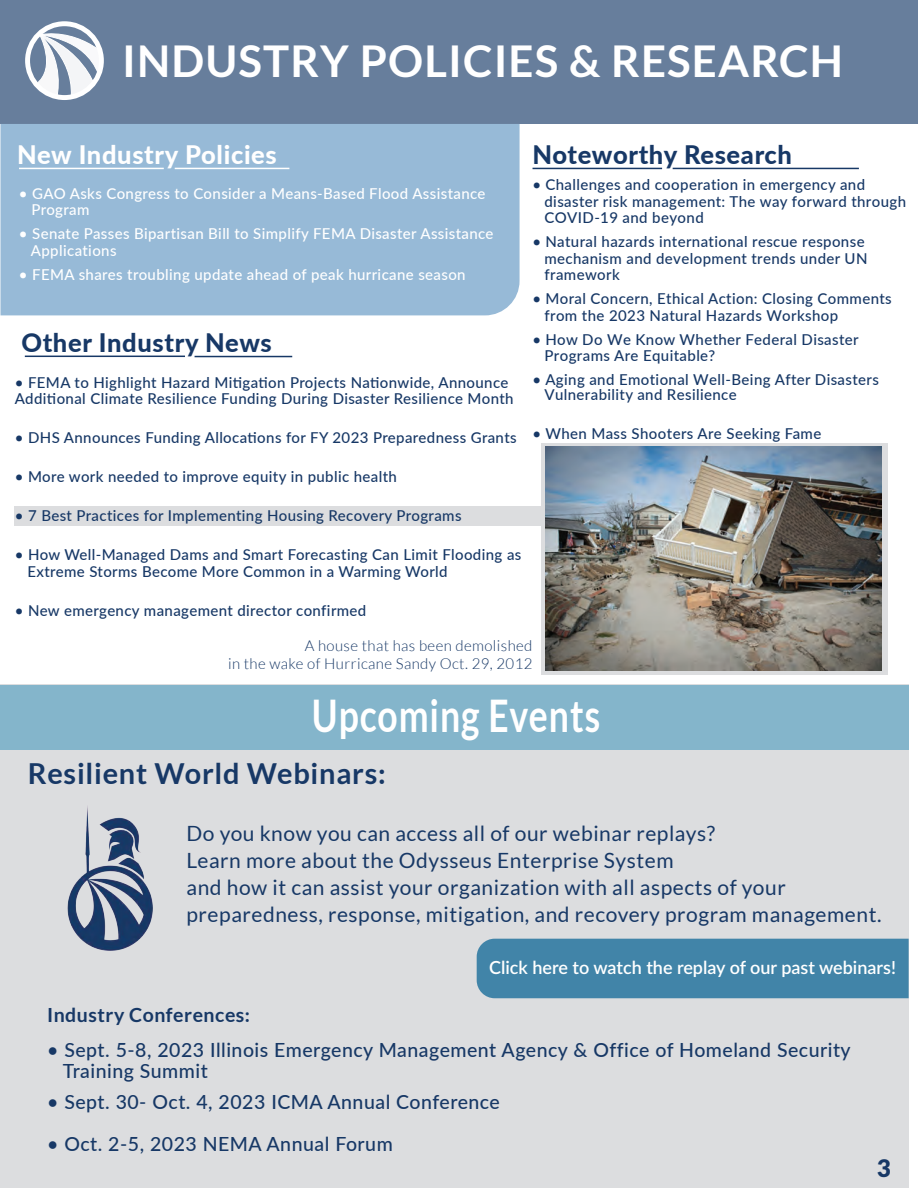
<style>
.page{position:relative;width:918px;height:1188px;background:#fff}
.page>*{position:absolute;margin:0;border:0;box-sizing:border-box;transform-origin:0 0}
.t1{font:700 45px "Lato";letter-spacing:.025em;color:#fff;scale:.79 1}
.t2{font:700 43.8px "Lato";letter-spacing:.025em;color:#fff}
.t3{font:700 28.95px "Lato";letter-spacing:.025em;color:#173866}
.t4{font:800 25.5px "Lato";letter-spacing:.025em;color:#173866}
.t5{font:800 25.5px "Lato";letter-spacing:.025em;color:#fff}
.t6{font:900 24px "Lato";color:#173866}
.t7{font:21px/27px "Lato";letter-spacing:.025em;color:#173866}
.t8{font:500 19.5px/21px "Lato";letter-spacing:.025em;color:#173866}
.t9{font:700 19.5px "Lato";letter-spacing:.025em;color:#173866}
.t10{font:600 18px "Lato";color:#fff}
.t11{font:500 15px/16.5px "Lato";letter-spacing:.025em;color:#173866}
.t12{font:500 15px/16.5px "Lato";letter-spacing:.025em;color:#fff}
.t13{font:300 15px/18px "Lato";letter-spacing:.025em;color:#173866;text-align:right}
</style>
<div class="page">
<div style="left:15px;top:506px;width:543px;height:20px;background:#dcdddf"></div>
<div style="left:542px;top:443px;width:346px;height:231px;background:linear-gradient(to right,#dcdddf,#dcdddf)"></div>
<div style="left:0;top:685px;width:908px;height:503px;background:#dcdddf"></div>
<div style="left:0;top:685px;width:908px;height:64px;background:#84b5cb"></div>
<img style="left:67px;top:806px;width:86px;height:145px">
<div style="left:0;top:0;width:918px;height:124px;background:#677e9c"></div>
<svg style="left:35px;top:28px;width:65px;height:70px"></svg>
<div style="left:25px;top:21px;width:79px;height:79px;border:5px solid #fff;border-radius:50%"></div>
<div style="left:0;top:124px;width:520px;height:191px;background:#97bad7"></div>
<hr style="left:25px;top:356px;width:160px;height:1px;background:#173866">
<hr style="left:195px;top:356px;width:97px;height:1px;background:#173866">
<hr style="left:19px;top:168px;width:145px;height:1px;background:#fff">
<hr style="left:175px;top:168px;width:114px;height:1px;background:#fff">
<hr style="left:673px;top:168px;width:186px;height:1px;background:#173866">
<hr style="left:533px;top:168px;width:129px;height:1px;background:#173866">
<div style="left:477px;top:939px;width:432px;height:59px;background:#4184a8"></div>
<img style="left:546px;top:447px;width:336px;height:224px">
<h2 class="t2" style="left:122px;top:36px;width:722px">INDUSTRY POLICIES &amp; RESEARCH</h2>
<h3 class="t5" style="left:17px;top:136px;width:261px">New Industry Policies</h3>
<h3 class="t4" style="left:533px;top:136px;width:261px">Noteworthy Research</h3>
<p class="t12" style="left:31px;top:184px;width:456px;text-indent:-13px">• GAO Asks Congress to Consider a Means-Based Flood Assistance<br>Program</p>
<p class="t12" style="left:31px;top:225px;width:464px;text-indent:-12px">• Senate Passes Bipartisan Bill to Simplify FEMA Disaster Assistance<br>Applications</p>
<p class="t12" style="left:19px;top:265px;width:448px">• FEMA shares troubling update ahead of peak hurricane season</p>
<h3 class="t4" style="left:21px;top:324px;width:252px">Other Industry News</h3>
<p class="t11" style="left:15px;top:373px;width:500px">• FEMA to Highlight Hazard Mitigation Projects Nationwide, Announce<br>Additional Climate Resilience Funding During Disaster Resilience Month</p>
<p class="t11" style="left:15px;top:429px;width:503px">• DHS Announces Funding Allocations for FY 2023 Preparedness Grants</p>
<p class="t11" style="left:15px;top:468px;width:384px">• More work needed to improve equity in public health</p>
<p class="t11" style="left:15px;top:507px;width:448px">• 7 Best Practices for Implementing Housing Recovery Programs</p>
<p class="t11" style="left:27px;top:546px;width:496px;text-indent:-13px">• How Well-Managed Dams and Smart Forecasting Can Limit Flooding as<br>Extreme Storms Become More Common in a Warming World</p>
<p class="t11" style="left:15px;top:601px;width:353px">• New emergency management director confirmed</p>
<p class="t11" style="left:544px;top:176px;width:363px;text-indent:-12px">• Challenges and cooperation in emergency and disaster risk management: The way forward through<br>COVID-19 and beyond</p>
<p class="t11" style="left:544px;top:233px;width:325px;text-indent:-12px">• Natural hazards international rescue response mechanism and development trends under UN framework</p>
<p class="t11" style="left:544px;top:290px;width:349px;text-indent:-12px">• Moral Concern, Ethical Action: Closing Comments from the 2023 Natural Hazards Workshop</p>
<p class="t11" style="left:544px;top:330px;width:316px;text-indent:-12px">• How Do We Know Whether Federal Disaster<br>Programs Are Equitable?</p>
<p class="t11" style="left:544px;top:372px;width:336px;line-height:15px;text-indent:-12px">• Aging and Emotional Well-Being After Disasters<br>Vulnerability and Resilience</p>
<p class="t11" style="left:533px;top:425px;width:290px">• When Mass Shooters Are Seeking Fame</p>
<p class="t13" style="left:228px;top:637px;width:306px">A house that has been demolished<br>in the wake of Hurricane Sandy Oct. 29, 2012</p>
<h1 class="t1" style="left:312px;top:690px;width:366px">Upcoming Events</h1>
<h3 class="t3" style="left:28px;top:756px;width:360px">Resilient World Webinars:</h3>
<p class="t7" style="left:187px;top:819px;width:697px">Do you know you can access all of our webinar replays?<br>Learn more about the Odysseus Enterprise System<br>and how it can assist your organization with all aspects of your preparedness, response, mitigation, and recovery program management.</p>
<p class="t10" style="left:489px;top:955px;width:408px">Click here to watch the replay of our past webinars!</p>
<h3 class="t9" style="left:47px;top:1004px;width:205px">Industry Conferences:</h3>
<h3 class="t8" style="left:63px;top:1038px;width:789px;text-indent:-16px">• Sept. 5-8, 2023 Illinois Emergency Management Agency &amp; Office of Homeland Security<br>Training Summit</h3>
<h3 class="t8" style="left:47px;top:1091px;width:454px">• Sept. 30- Oct. 4, 2023 ICMA Annual Conference</h3>
<h3 class="t8" style="left:47px;top:1133px;width:347px">• Oct. 2-5, 2023 NEMA Annual Forum</h3>
<h3 class="t6" style="left:877px;top:1154px;width:15px">3</h3>
</div>
